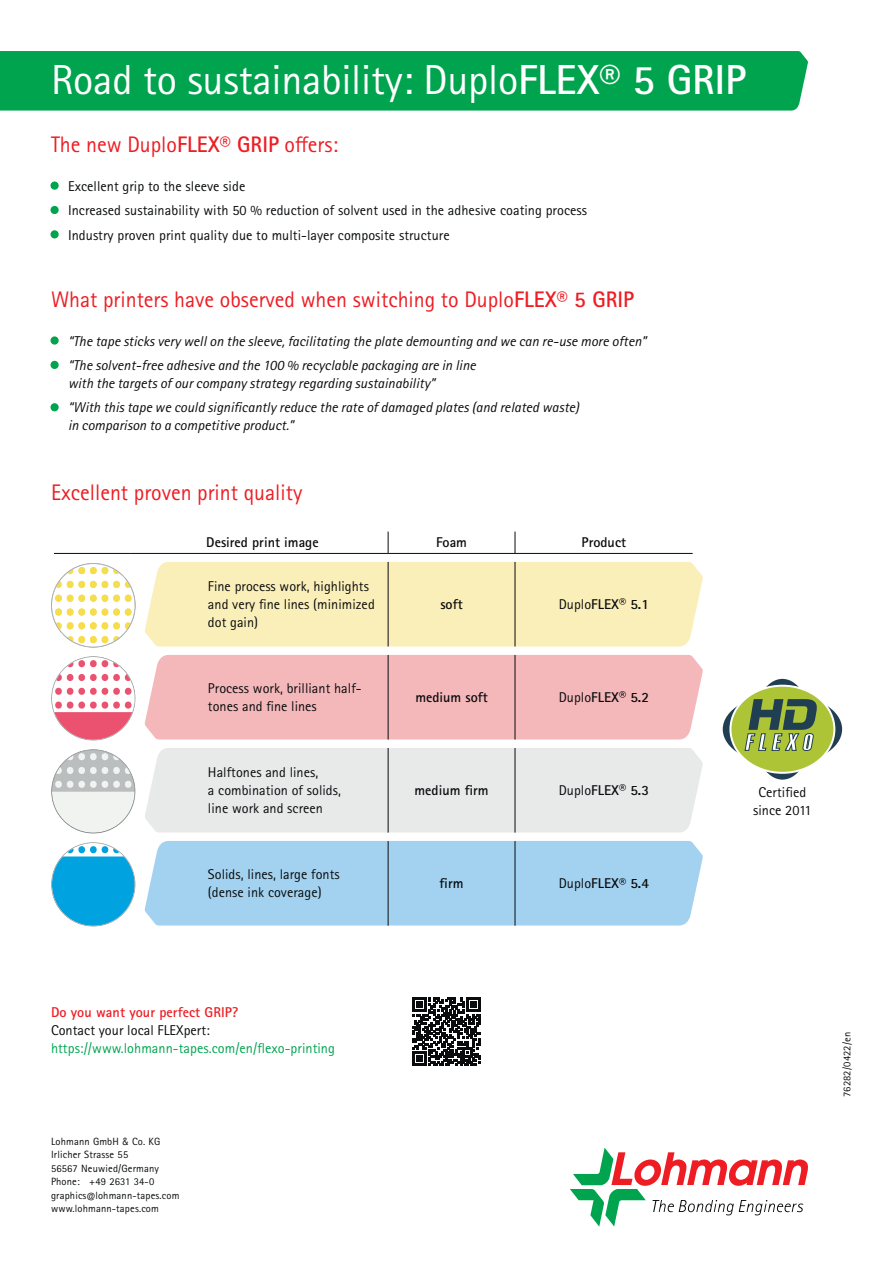
<style>
.page{position:relative;width:893px;height:1263px;background:#fff}
.page>*{position:absolute;margin:0;border:0;box-sizing:border-box;transform-origin:0 0}
.A_Headline{font:42px "Rotis Sans Serif Std";letter-spacing:-.005em;color:#fff}
.A_Subline{font:22.5px "Rotis Sans Serif Std";color:#ed1d23}
.A_Fliesstext{font:italic 14.25px/18px "Rotis Sans Serif Std";letter-spacing:.005em;color:#090b0d}
.A_Fliesstext-2{font:14.25px/18px "Rotis Sans Serif Std";letter-spacing:.005em;color:#090b0d;text-align:center}
.A_Fliesstext-3{font:14.25px/18px "Rotis Sans Serif Std";letter-spacing:.005em;color:#00a44f}
.Tabellen_Fliesstext{font:14.1px/17.9px "Rotis Sans Serif Std";letter-spacing:.005em;color:#090b0d}
.Tabellen_Auszeichnun{font:700 14.1px "Rotis Sans Serif Std";color:#090b0d}
.Tabellen_Fliesstext-2{font:700 14.1px "Rotis Sans Serif Std";color:#090b0d}
.C_Adresse{font:10.5px "Rotis Sans Serif Std";letter-spacing:.015em;color:#090b0d}
.C_Drucknummer{font:10.5px "Rotis Sans Serif Std";letter-spacing:.015em;color:#090b0d}
.s1{font-weight:700}
.s2{color:#00a44f}
.s3{font-style:normal;color:#00a44f}
.s4{font-weight:400}
.s5{font-weight:800}
.s6{font-weight:700;color:#ed1d23}
.s7{color:#090b0d}
.s8{font-family:"Lohmann&Regular"}
</style>
<div class="page">
<div style="left:0;top:51px;width:808px;height:60px;background:#00a44f"></div>
<svg style="left:723px;top:694px;width:119px;height:71px"></svg>
<svg style="left:752px;top:679px;width:60px;height:101px"></svg>
<div style="left:730px;top:686px;width:104px;height:87px;background:#aec437;border-radius:50%"></div>
<div style="left:729px;top:685px;width:106px;height:89px;border:2px solid #fff;border-radius:50%"></div>
<svg style="left:745px;top:699px;width:72px;height:52px"></svg>
<svg style="left:412px;top:997px;width:69px;height:69px"></svg>
<div style="left:145px;top:562px;width:558px;height:84px;background:#fbefb9"></div>
<div style="left:145px;top:655px;width:558px;height:84px;background:#f5b8ba"></div>
<div style="left:145px;top:748px;width:558px;height:84px;background:#e8e9e9"></div>
<div style="left:145px;top:841px;width:558px;height:84px;background:#a3d2f0"></div>
<svg style="left:51px;top:563px;width:85px;height:85px"></svg>
<svg style="left:51px;top:656px;width:85px;height:85px"></svg>
<svg style="left:51px;top:749px;width:85px;height:85px"></svg>
<svg style="left:51px;top:842px;width:85px;height:85px"></svg>
<hr style="left:388px;top:562px;width:1px;height:84px;background:#090b0d">
<svg style="left:388px;top:531px;width:1px;height:22px"></svg>
<svg style="left:515px;top:531px;width:1px;height:22px"></svg>
<hr style="left:388px;top:655px;width:1px;height:84px;background:#090b0d">
<hr style="left:388px;top:748px;width:1px;height:85px;background:#090b0d">
<hr style="left:515px;top:748px;width:1px;height:85px;background:#090b0d">
<hr style="left:388px;top:841px;width:1px;height:85px;background:#090b0d">
<hr style="left:515px;top:841px;width:1px;height:85px;background:#090b0d">
<hr style="left:54px;top:553px;width:76px;height:1px;background:#090b0d">
<hr style="left:130px;top:553px;width:72px;height:1px;background:#090b0d">
<hr style="left:202px;top:553px;width:186px;height:1px;background:#090b0d">
<hr style="left:388px;top:553px;width:127px;height:1px;background:#090b0d">
<hr style="left:515px;top:553px;width:178px;height:1px;background:#090b0d">
<hr style="left:515px;top:562px;width:1px;height:84px;background:#090b0d">
<hr style="left:515px;top:655px;width:1px;height:84px;background:#090b0d">
<svg style="left:570px;top:1148px;width:238px;height:78px"></svg>
<p class="A_Headline" style="left:51px;top:55px;width:697px">Road to sustainability: Duplo<span class="s1">FLEX® 5 GRIP</span></p>
<p class="A_Subline" style="left:51px;top:131px;width:289px">The new Duplo<span class="s1">FLEX® GRIP</span> offers:</p>
<p class="A_Fliesstext-2" style="left:51px;top:177px;width:196px"><span class="s2">•</span> Excellent grip to the sleeve side</p>
<p class="A_Fliesstext-2" style="left:51px;top:201px;width:538px"><span class="s2">•</span> Increased sustainability with 50 % reduction of solvent used in the adhesive coating process</p>
<p class="A_Fliesstext-2" style="left:51px;top:226px;width:400px"><span class="s2">•</span> Industry proven print quality due to multi-layer composite structure</p>
<p class="A_Subline" style="left:51px;top:286px;width:584px">What printers have observed when switching to Duplo<span class="s1">FLEX® 5 GRIP</span></p>
<p class="A_Fliesstext" style="left:51px;top:332px;width:597px"><span class="s3">•</span> “The tape sticks very well on the sleeve, facilitating the plate demounting and we can re-use more often”</p>
<p class="A_Fliesstext" style="left:68px;top:356px;width:409px;text-indent:-17px"><span class="s3">•</span> “The solvent-free adhesive and the 100 % recyclable packaging are in line with the targets of our company strategy regarding sustainability”</p>
<p class="A_Fliesstext" style="left:68px;top:399px;width:513px;text-indent:-17px"><span class="s3">•</span> “With this tape we could significantly reduce the rate of damaged plates (and related waste) in comparison to a competitive product.”</p>
<p class="A_Subline" style="left:51px;top:479px;width:253px">Excellent proven print quality</p>
<p class="Tabellen_Auszeichnun" style="left:206px;top:534px;width:114px">Desired print image</p>
<p class="Tabellen_Auszeichnun" style="left:436px;top:534px;width:32px">Foam</p>
<p class="Tabellen_Auszeichnun" style="left:582px;top:534px;width:46px">Product</p>
<p class="Tabellen_Fliesstext" style="left:208px;top:578px;width:168px">Fine process work, highlights and very fine lines (minimized dot gain)</p>
<p class="Tabellen_Auszeichnun" style="left:440px;top:595px;width:24px">soft</p>
<p class="Tabellen_Fliesstext-2" style="left:559px;top:595px;width:92px"><span class="s4">Duplo</span>FLEX<span class="s5">®</span> 5.1</p>
<p class="Tabellen_Fliesstext" style="left:208px;top:680px;width:154px">Process work, brilliant half&shy;tones and fine lines</p>
<p class="Tabellen_Auszeichnun" style="left:415px;top:688px;width:74px">medium soft</p>
<p class="Tabellen_Fliesstext-2" style="left:559px;top:688px;width:92px"><span class="s4">Duplo</span>FLEX<span class="s5">®</span> 5.2</p>
<p class="Tabellen_Fliesstext" style="left:208px;top:764px;width:134px">Halftones and lines,<br>a combination of solids, line work and screen</p>
<p class="Tabellen_Auszeichnun" style="left:415px;top:781px;width:76px">medium firm</p>
<p class="Tabellen_Fliesstext-2" style="left:559px;top:781px;width:92px"><span class="s4">Duplo</span>FLEX<span class="s5">®</span> 5.3</p>
<p class="Tabellen_Fliesstext" style="left:208px;top:866px;width:133px">Solids, lines, large fonts (dense ink coverage)</p>
<p class="Tabellen_Auszeichnun" style="left:440px;top:875px;width:25px">firm</p>
<p class="Tabellen_Fliesstext-2" style="left:559px;top:875px;width:92px"><span class="s4">Duplo</span>FLEX<span class="s5">®</span> 5.4</p>
<p class="A_Fliesstext-2" style="left:753px;top:784px;width:60px">Certified since 2011</p>
<p class="A_Fliesstext-3" style="left:51px;top:1003px;width:285px"><span class="s6">Do you want your perfect GRIP?<br></span><span class="s7">Contact your local FLEXpert: </span>https://www.lohmann-tapes.com/en/flexo-printing</p>
<p class="C_Adresse" style="left:51px;top:1135px;width:111px">Lohmann GmbH <span class="s8">&amp;</span> Co. KG</p>
<p class="C_Adresse" style="left:51px;top:1149px;width:79px">Irlicher Strasse 55</p>
<p class="C_Adresse" style="left:51px;top:1162px;width:110px">56567 Neuwied/Germany</p>
<p class="C_Adresse" style="left:51px;top:1176px;width:105px">Phone: +49 2631 34-0</p>
<p class="C_Adresse" style="left:51px;top:1189px;width:130px">graphics@lohmann-tapes.com</p>
<p class="C_Adresse" style="left:51px;top:1203px;width:109px">www.lohmann-tapes.com</p>
<p class="C_Drucknummer" style="left:841px;top:1097px;width:67px;rotate:-90deg">76282/0422/en</p>
</div>
